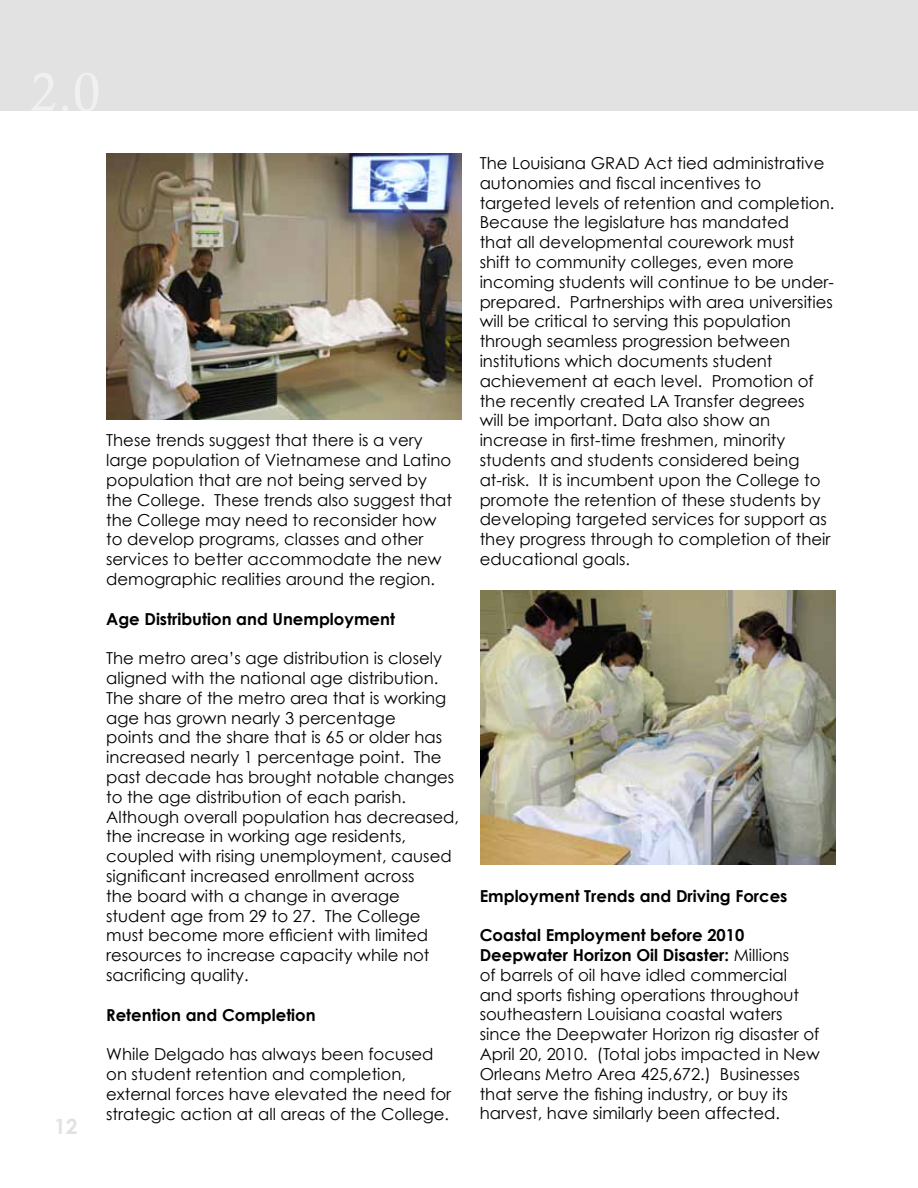
<style>
.page{position:relative;width:918px;height:1188px;background:#fff}
.page>*{position:absolute;margin:0;border:0;box-sizing:border-box;transform-origin:0 0}
.t1{font:700 21px "Century Gothic";color:#e3e2e3}
.t2{font:16.5px/19.8px "Century Gothic";color:#000}
.t3{font:700 16.5px "Century Gothic";color:#000}
.s1{font-weight:700}
</style>
<div class="page">
<div style="left:0;top:0;width:918px;height:111px;background:#e3e2e3"></div>
<img style="left:106px;top:153px;width:355px;height:266px">
<img style="left:481px;top:591px;width:354px;height:273px">
<p class="t1" style="left:54px;top:1113px;width:25px">12</p>
<p class="t2" style="left:106px;top:430px;width:347px">These trends suggest that there is a very large population of Vietnamese and Latino population that are not being served by the College. These trends also suggest that the College may need to reconsider how to develop programs, classes and other services to better accommodate the new demographic realities around the region.</p>
<p class="t3" style="left:106px;top:608px;width:290px">Age Distribution and Unemployment</p>
<p class="t2" style="left:106px;top:648px;width:354px">The metro area’s age distribution is closely aligned with the national age distribution.<br>The share of the metro area that is working age has grown nearly 3 percentage<br>points and the share that is 65 or older has increased nearly 1 percentage point. The past decade has brought notable changes to the age distribution of each parish.<br>Although overall population has decreased, the increase in working age residents, coupled with rising unemployment, caused significant increased enrollment across<br>the board with a change in average student age from 29 to 27. The College must become more efficient with limited resources to increase capacity while not sacrificing quality.</p>
<p class="t3" style="left:106px;top:1004px;width:211px">Retention and Completion</p>
<p class="t2" style="left:106px;top:1044px;width:347px">While Delgado has always been focused on student retention and completion, external forces have elevated the need for strategic action at all areas of the College.</p>
<p class="t2" style="left:480px;top:153px;width:356px">The Louisiana GRAD Act tied administrative autonomies and fiscal incentives to targeted levels of retention and completion.<br>Because the legislature has mandated<br>that all developmental courework must<br>shift to community colleges, even more incoming students will continue to be under&shy;prepared. Partnerships with area universities will be critical to serving this population through seamless progression between institutions which documents student achievement at each level. Promotion of the recently created LA Transfer degrees<br>will be important. Data also show an increase in first-time freshmen, minority students and students considered being at-risk. It is incumbent upon the College to promote the retention of these students by developing targeted services for support as they progress through to completion of their educational goals.</p>
<p class="t3" style="left:480px;top:885px;width:309px">Employment Trends and Driving Forces</p>
<p class="t2" style="left:480px;top:925px;width:342px"><span class="s1">Coastal Employment before 2010<br>Deepwater Horizon Oil Disaster:</span> Millions<br>of barrels of oil have idled commercial and sports fishing operations throughout southeastern Louisiana coastal waters since the Deepwater Horizon rig disaster of April 20, 2010. (Total jobs impacted in New Orleans Metro Area 425,672.) Businesses that serve the fishing industry, or buy its harvest, have similarly been affected.</p>
</div>
